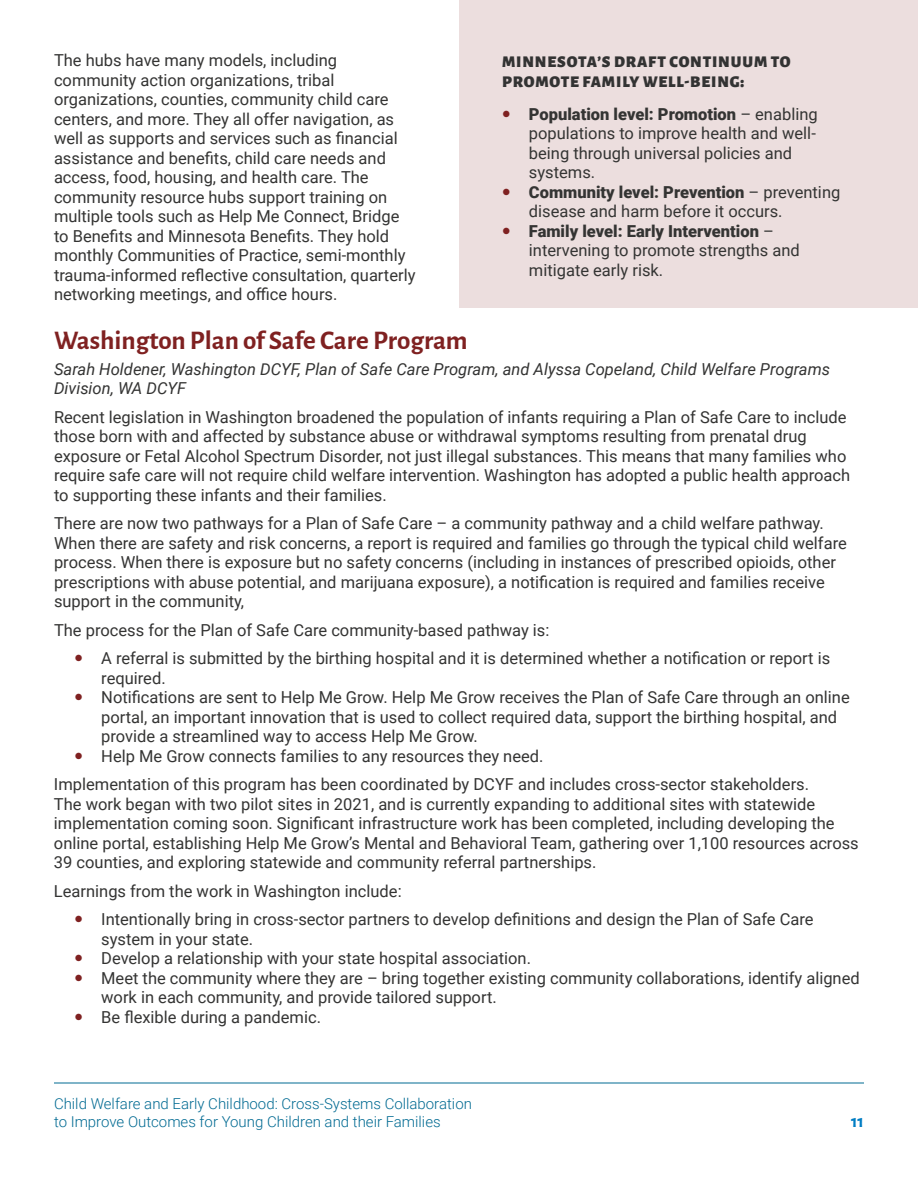
<style>
.page{position:relative;width:918px;height:1188px;background:#fff}
.page>*{position:absolute;margin:0;border:0;box-sizing:border-box;transform-origin:0 0}
.t1{font:700 27px "Alegreya Sans";color:#7f2121}
.t2{font:700 18px "Alegreya Sans";color:#007dc3}
.t3{font:16.5px/19.5px "Roboto";color:#343433}
.t4{font:italic 16.5px/19.5px "Roboto";color:#343433}
.t5{font:900 16.5px/19.5px "Alegreya Sans";letter-spacing:.05em;color:#333}
.t6{font:300 15px/18px "Roboto";color:#006a92}
.s1{font-weight:900}
</style>
<div class="page">
<hr style="left:54px;top:1083px;width:810px;height:1px;background:#006a92">
<div style="left:459px;top:0;width:459px;height:308px;background:#ecdede"></div>
<p class="t3" style="left:54px;top:50px;width:363px">The hubs have many models, including community action organizations, tribal organizations, counties, community child care centers, and more. They all offer navigation, as well as supports and services such as financial assistance and benefits, child care needs and access, food, housing, and health care. The community resource hubs support training on multiple tools such as Help Me Connect, Bridge to Benefits and Minnesota Benefits. They hold monthly Communities of Practice, semi-monthly trauma-informed reflective consultation, quarterly networking meetings, and office hours.</p>
<p class="t5" style="left:502px;top:51px;width:290px">MINNESOTA’S DRAFT CONTINUUM TO<br>PROMOTE FAMILY WELL-BEING:</p>
<p class="t3" style="left:529px;top:104px;width:313px"><span class="s1">Population level: Promotion</span> – enabling populations to improve health and well&shy;being through universal policies and systems.<br><span class="s1">Community level: Prevention</span> – preventing disease and harm before it occurs.<br><span class="s1">Family level: Early Intervention</span> – intervening to promote strengths and mitigate early risk.</p>
<h1 class="t1" style="left:54px;top:320px;width:415px">Washington Plan of Safe Care Program</h1>
<p class="t4" style="left:54px;top:359px;width:778px">Sarah Holdener, Washington DCYF, Plan of Safe Care Program, and Alyssa Copeland, Child Welfare Programs<br>Division, WA DCYF</p>
<p class="t3" style="left:54px;top:407px;width:798px">Recent legislation in Washington broadened the population of infants requiring a Plan of Safe Care to include those born with and affected by substance abuse or withdrawal symptoms resulting from prenatal drug exposure or Fetal Alcohol Spectrum Disorder, not just illegal substances. This means that many families who require safe care will not require child welfare intervention. Washington has adopted a public health approach to supporting these infants and their families.</p>
<p class="t3" style="left:54px;top:513px;width:794px">There are now two pathways for a Plan of Safe Care – a community pathway and a child welfare pathway.<br>When there are safety and risk concerns, a report is required and families go through the typical child welfare process. When there is exposure but no safety concerns (including in instances of prescribed opioids, other prescriptions with abuse potential, and marijuana exposure), a notification is required and families receive support in the community,</p>
<p class="t3" style="left:101px;top:615px;width:731px;line-height:28.5px;text-indent:-47px">The process for the Plan of Safe Care community-based pathway is:<br>A referral is submitted by the birthing hospital and it is determined whether a notification or report is</p>
<p class="t3" style="left:101px;top:668px;width:750px">required.<br>Notifications are sent to Help Me Grow. Help Me Grow receives the Plan of Safe Care through an online portal, an important innovation that is used to collect required data, support the birthing hospital, and provide a streamlined way to access Help Me Grow.<br>Help Me Grow connects families to any resources they need.</p>
<p class="t3" style="left:54px;top:774px;width:806px">Implementation of this program has been coordinated by DCYF and includes cross-sector stakeholders.<br>The work began with two pilot sites in 2021, and is currently expanding to additional sites with statewide implementation coming soon. Significant infrastructure work has been completed, including developing the online portal, establishing Help Me Grow’s Mental and Behavioral Team, gathering over 1,100 resources across 39 counties, and exploring statewide and community referral partnerships.</p>
<p class="t3" style="left:101px;top:876px;width:714px;line-height:28.5px;text-indent:-47px">Learnings from the work in Washington include:<br>Intentionally bring in cross-sector partners to develop definitions and design the Plan of Safe Care</p>
<p class="t3" style="left:101px;top:929px;width:760px">system in your state.<br>Develop a relationship with your state hospital association.<br>Meet the community where they are – bring together existing community collaborations, identify aligned work in each community, and provide tailored support.<br>Be flexible during a pandemic.</p>
<p class="t6" style="left:54px;top:1094px;width:419px">Child Welfare and Early Childhood: Cross-Systems Collaboration to Improve Outcomes for Young Children and their Families</p>
<p class="t2" style="left:851px;top:1107px;width:14px">11</p>
</div>
